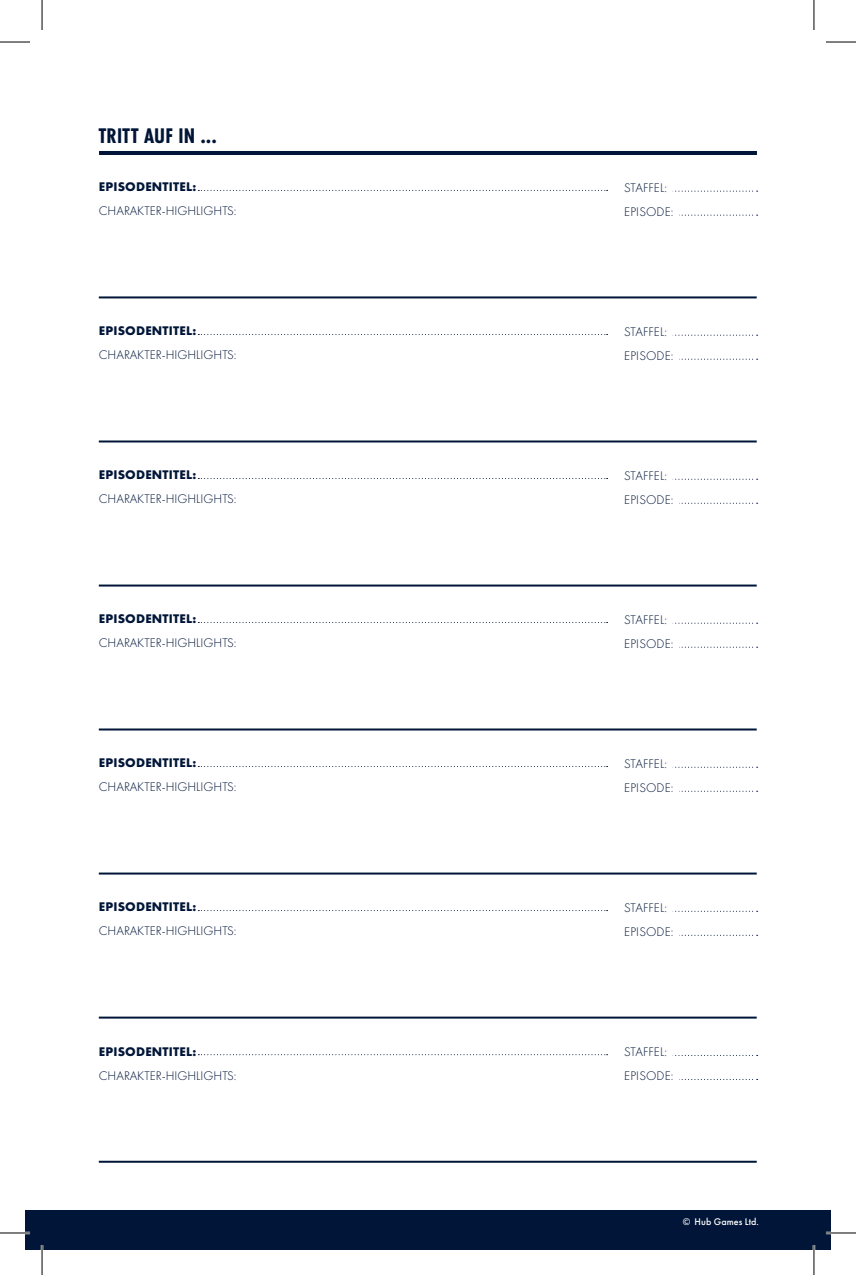
<style>
.page{position:relative;width:856px;height:1275px;background:#fff}
.page>*{position:absolute;margin:0;border:0;box-sizing:border-box;transform-origin:0 0}
.t1{font:700 22px "Futura PT Cond";letter-spacing:.01em;color:#001537}
.t2{font:300 13px/24px "Futura PT";color:#001537}
.t3{font:700 13px "Futura PT";letter-spacing:.015em;color:#001537}
.t4{font:500 10px "Futura PT";letter-spacing:.005em;color:#fff}
</style>
<div class="page">
<hr style="left:99px;top:296px;width:657px;height:2px;background:#001537">
<hr style="left:99px;top:728px;width:657px;height:2px;background:#001537">
<hr style="left:99px;top:440px;width:657px;height:2px;background:#001537">
<hr style="left:99px;top:872px;width:657px;height:2px;background:#001537">
<hr style="left:99px;top:584px;width:657px;height:2px;background:#001537">
<hr style="left:99px;top:1016px;width:657px;height:2px;background:#001537">
<hr style="left:99px;top:1160px;width:657px;height:2px;background:#001537">
<hr style="left:99px;top:151px;width:657px;height:4px;background:#001537">
<div style="left:25px;top:1210px;width:805px;height:40px;background:#001537"></div>
<svg style="left:672px;top:191px;width:85px;height:1px"></svg>
<svg style="left:679px;top:215px;width:78px;height:1px"></svg>
<svg style="left:672px;top:622px;width:85px;height:1px"></svg>
<svg style="left:679px;top:646px;width:78px;height:1px"></svg>
<svg style="left:672px;top:335px;width:85px;height:1px"></svg>
<svg style="left:679px;top:359px;width:78px;height:1px"></svg>
<svg style="left:675px;top:766px;width:82px;height:1px"></svg>
<svg style="left:679px;top:790px;width:78px;height:1px"></svg>
<svg style="left:672px;top:479px;width:85px;height:1px"></svg>
<svg style="left:679px;top:503px;width:78px;height:1px"></svg>
<svg style="left:675px;top:910px;width:82px;height:1px"></svg>
<svg style="left:679px;top:934px;width:78px;height:1px"></svg>
<svg style="left:672px;top:1055px;width:85px;height:1px"></svg>
<svg style="left:679px;top:1079px;width:78px;height:1px"></svg>
<svg style="left:198px;top:190px;width:409px;height:1px"></svg>
<svg style="left:198px;top:622px;width:409px;height:1px"></svg>
<svg style="left:198px;top:334px;width:409px;height:1px"></svg>
<svg style="left:198px;top:766px;width:409px;height:1px"></svg>
<svg style="left:198px;top:478px;width:409px;height:1px"></svg>
<svg style="left:198px;top:910px;width:409px;height:1px"></svg>
<svg style="left:198px;top:1054px;width:409px;height:1px"></svg>
<hr style="left:0;top:1231px;width:30px;height:3px;background:#fff">
<hr style="left:825px;top:1231px;width:30px;height:3px;background:#fff">
<hr style="left:41px;top:1245px;width:2px;height:30px;background:#fff">
<hr style="left:812px;top:1245px;width:2px;height:30px;background:#fff">
<hr style="left:0;top:42px;width:30px;height:1px;background:#000">
<hr style="left:825px;top:42px;width:30px;height:1px;background:#000">
<hr style="left:0;top:1232px;width:30px;height:1px;background:#000">
<hr style="left:825px;top:1232px;width:30px;height:1px;background:#000">
<hr style="left:42px;top:0;width:1px;height:30px;background:#000">
<hr style="left:42px;top:1245px;width:1px;height:30px;background:#000">
<hr style="left:813px;top:0;width:1px;height:30px;background:#000">
<hr style="left:813px;top:1245px;width:1px;height:30px;background:#000">
<h1 class="t1" style="left:99px;top:123px;width:119px">TRITT AUF IN ...</h1>
<p class="t3" style="left:99px;top:178px;width:99px">EPISODENTITEL:</p>
<p class="t2" style="left:99px;top:199px;width:139px">CHARAKTER-HIGHLIGHTS:</p>
<p class="t2" style="left:623px;top:175px;width:51px">STAFFEL:<br>EPISODE:</p>
<p class="t3" style="left:99px;top:322px;width:99px">EPISODENTITEL:</p>
<p class="t2" style="left:99px;top:343px;width:139px">CHARAKTER-HIGHLIGHTS:</p>
<p class="t2" style="left:623px;top:319px;width:51px">STAFFEL:<br>EPISODE:</p>
<p class="t3" style="left:99px;top:466px;width:99px">EPISODENTITEL:</p>
<p class="t2" style="left:99px;top:487px;width:139px">CHARAKTER-HIGHLIGHTS:</p>
<p class="t2" style="left:623px;top:463px;width:51px">STAFFEL:<br>EPISODE:</p>
<p class="t3" style="left:99px;top:610px;width:99px">EPISODENTITEL:</p>
<p class="t2" style="left:99px;top:631px;width:139px">CHARAKTER-HIGHLIGHTS:</p>
<p class="t2" style="left:623px;top:607px;width:51px">STAFFEL:<br>EPISODE:</p>
<p class="t3" style="left:99px;top:754px;width:99px">EPISODENTITEL:</p>
<p class="t2" style="left:99px;top:775px;width:139px">CHARAKTER-HIGHLIGHTS:</p>
<p class="t2" style="left:623px;top:751px;width:51px">STAFFEL:<br>EPISODE:</p>
<p class="t3" style="left:99px;top:898px;width:99px">EPISODENTITEL:</p>
<p class="t2" style="left:99px;top:919px;width:139px">CHARAKTER-HIGHLIGHTS:</p>
<p class="t2" style="left:623px;top:895px;width:51px">STAFFEL:<br>EPISODE:</p>
<p class="t3" style="left:99px;top:1043px;width:99px">EPISODENTITEL:</p>
<p class="t2" style="left:99px;top:1064px;width:139px">CHARAKTER-HIGHLIGHTS:</p>
<p class="t2" style="left:623px;top:1039px;width:51px">STAFFEL:<br>EPISODE:</p>
<p class="t4" style="left:682px;top:1215px;width:78px">© Hub Games Ltd.</p>
</div>
